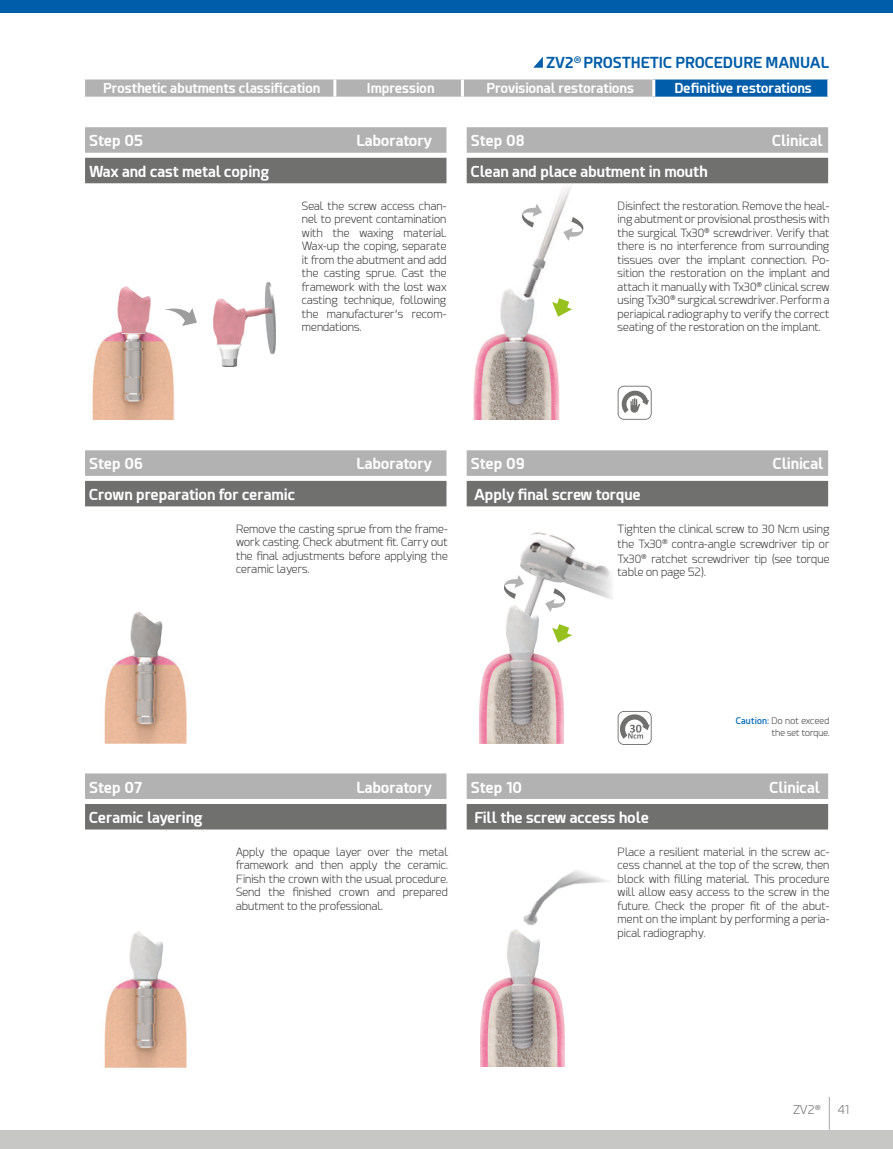
<style>
.page{position:relative;width:893px;height:1149px;background:#fff}
.page>*{position:absolute;margin:0;border:0;box-sizing:border-box;transform-origin:0 0}
.t1{font:700 15px "Esphimere";color:#fff}
.t2{font:700 15px "Esphimere";color:#005da9}
.t3{font:700 13.5px "Esphimere";color:#fff}
.t4{font:300 12px "Esphimere";color:#70706f}
.t5{font:300 11.25px/13.5px "Esphimere";color:#3d3d3c;text-align:justify}
.t6{font:300 9px/12px "Esphimere";color:#3d3d3c;text-align:right}
.s1{font-weight:600;color:#0069b3}
</style>
<div class="page">
<div style="left:0;top:0;width:893px;height:13px;background:#005da9"></div>
<div style="left:0;top:1129px;width:893px;height:19px;background:#c7c7c6"></div>
<hr style="left:829px;top:1096px;width:1px;height:33px;background:#b2b2b2">
<div style="left:654px;top:79px;width:174px;height:18px;background:#005da9"></div>
<svg style="left:84px;top:79px;width:568px;height:18px;background:#b5b5b5"></svg>
<svg style="left:827px;top:79px;width:1px;height:18px"></svg>
<hr style="left:333px;top:79px;width:3px;height:18px;background:#fff">
<hr style="left:461px;top:79px;width:3px;height:18px;background:#fff">
<hr style="left:652px;top:79px;width:3px;height:18px;background:#fff">
<svg style="left:533px;top:57px;width:10px;height:11px"></svg>
<img style="left:473px;top:186px;width:98px;height:234px">
<div style="left:85px;top:127px;width:361px;height:26px;background:#b2b2b2"></div>
<div style="left:85px;top:158px;width:361px;height:25px;background:#70706f"></div>
<div style="left:85px;top:450px;width:361px;height:25px;background:#b2b2b2"></div>
<div style="left:85px;top:480px;width:361px;height:26px;background:#70706f"></div>
<div style="left:85px;top:773px;width:361px;height:25px;background:#b2b2b2"></div>
<div style="left:85px;top:803px;width:361px;height:26px;background:#70706f"></div>
<div style="left:467px;top:127px;width:361px;height:26px;background:#b2b2b2"></div>
<div style="left:467px;top:158px;width:361px;height:25px;background:#70706f"></div>
<svg style="left:618px;top:385px;width:34px;height:34px"></svg>
<div style="left:467px;top:450px;width:361px;height:25px;background:#b2b2b2"></div>
<div style="left:467px;top:480px;width:361px;height:26px;background:#70706f"></div>
<svg style="left:618px;top:711px;width:34px;height:33px"></svg>
<div style="left:467px;top:773px;width:361px;height:25px;background:#b2b2b2"></div>
<div style="left:467px;top:803px;width:361px;height:26px;background:#70706f"></div>
<img style="left:480px;top:948px;width:84px;height:118px">
<img style="left:507px;top:870px;width:102px;height:78px">
<img style="left:513px;top:532px;width:99px;height:193px">
<img style="left:480px;top:604px;width:83px;height:139px">
<svg style="left:504px;top:575px;width:20px;height:23px"></svg>
<svg style="left:545px;top:588px;width:24px;height:24px"></svg>
<svg style="left:552px;top:624px;width:20px;height:18px"></svg>
<img style="left:214px;top:283px;width:61px;height:72px">
<svg style="left:165px;top:308px;width:32px;height:18px"></svg>
<img style="left:92px;top:333px;width:82px;height:87px">
<img style="left:116px;top:286px;width:35px;height:47px">
<img style="left:216px;top:344px;width:25px;height:23px">
<img style="left:104px;top:656px;width:83px;height:87px">
<img style="left:104px;top:980px;width:83px;height:86px">
<img style="left:129px;top:611px;width:34px;height:45px">
<img style="left:128px;top:931px;width:35px;height:49px">
<svg style="left:552px;top:298px;width:20px;height:18px"></svg>
<svg style="left:518px;top:204px;width:24px;height:23px"></svg>
<svg style="left:563px;top:217px;width:21px;height:24px"></svg>
<h1 class="t2" style="left:546px;top:53px;width:285px">ZV2<sup>®</sup> PROSTHETIC PROCEDURE MANUAL</h1>
<p class="t3" style="left:103px;top:80px;width:219px">Prosthetic abutments classification</p>
<p class="t3" style="left:367px;top:80px;width:69px">Impression</p>
<p class="t3" style="left:486px;top:80px;width:149px">Provisional restorations</p>
<p class="t3" style="left:674px;top:80px;width:139px">Definitive restorations</p>
<h1 class="t1" style="left:89px;top:132px;width:55px">Step 05</h1>
<h1 class="t1" style="left:356px;top:132px;width:77px">Laboratory</h1>
<h1 class="t1" style="left:89px;top:162px;width:181px">Wax and cast metal coping</h1>
<p class="t5" style="left:302px;top:199px;width:146px">Seal the screw access chan&shy;nel to prevent contamination with the waxing material.<br>Wax-up the coping, separate it from the abutment and add the casting sprue. Cast the framework with the lost wax casting technique, following the manufacturer’s recom&shy;mendations.</p>
<h1 class="t1" style="left:471px;top:132px;width:55px">Step 08</h1>
<h1 class="t1" style="left:772px;top:132px;width:52px">Clinical</h1>
<h1 class="t1" style="left:471px;top:162px;width:238px">Clean and place abutment in mouth</h1>
<p class="t5" style="left:618px;top:199px;width:213px">Disinfect the restoration. Remove the heal&shy;ing abutment or provisional prosthesis with the surgical Tx30<sup>®</sup> screwdriver. Verify that there is no interference from surrounding tissues over the implant connection. Po&shy;sition the restoration on the implant and attach it manually with Tx30<sup>®</sup> clinical screw using Tx30<sup>®</sup> surgical screwdriver. Perform a periapical radiography to verify the correct seating of the restoration on the implant.</p>
<h1 class="t1" style="left:89px;top:454px;width:55px">Step 06</h1>
<h1 class="t1" style="left:356px;top:454px;width:77px">Laboratory</h1>
<h1 class="t1" style="left:89px;top:485px;width:207px">Crown preparation for ceramic</h1>
<p class="t5" style="left:236px;top:522px;width:213px">Remove the casting sprue from the frame&shy;work casting. Check abutment fit. Carry out the final adjustments before applying the ceramic layers.</p>
<h1 class="t1" style="left:471px;top:454px;width:55px">Step 09</h1>
<h1 class="t1" style="left:773px;top:454px;width:52px">Clinical</h1>
<h1 class="t1" style="left:474px;top:485px;width:168px">Apply final screw torque</h1>
<p class="t5" style="left:618px;top:521px;width:213px;line-height:15px">Tighten the clinical screw to 30 Ncm using the Tx30<sup>®</sup> contra-angle screwdriver tip or Tx30<sup>®</sup> ratchet screwdriver tip (see torque</p>
<p class="t5" style="left:618px;top:565px;width:90px">table on page 52).</p>
<h1 class="t1" style="left:89px;top:777px;width:55px">Step 07</h1>
<h1 class="t1" style="left:356px;top:777px;width:77px">Laboratory</h1>
<h1 class="t1" style="left:89px;top:808px;width:115px">Ceramic layering</h1>
<p class="t5" style="left:236px;top:844px;width:213px">Apply the opaque layer over the metal framework and then apply the ceramic.<br>Finish the crown with the usual procedure.<br>Send the finished crown and prepared abutment to the professional.</p>
<p class="t6" style="left:736px;top:715px;width:95px"><span class="s1">Caution:</span> Do not exceed the set torque.</p>
<h1 class="t1" style="left:471px;top:777px;width:53px">Step 10</h1>
<h1 class="t1" style="left:770px;top:777px;width:52px">Clinical</h1>
<h1 class="t1" style="left:474px;top:808px;width:176px">Fill the screw access hole</h1>
<p class="t5" style="left:618px;top:844px;width:213px">Place a resilient material in the screw ac&shy;cess channel at the top of the screw, then block with filling material. This procedure will allow easy access to the screw in the future. Check the proper fit of the abut&shy;ment on the implant by performing a peria&shy;pical radiography.</p>
<p class="t4" style="left:793px;top:1102px;width:29px">ZV2<sup>®</sup></p>
<p class="t4" style="left:837px;top:1102px;width:13px">41</p>
</div>
